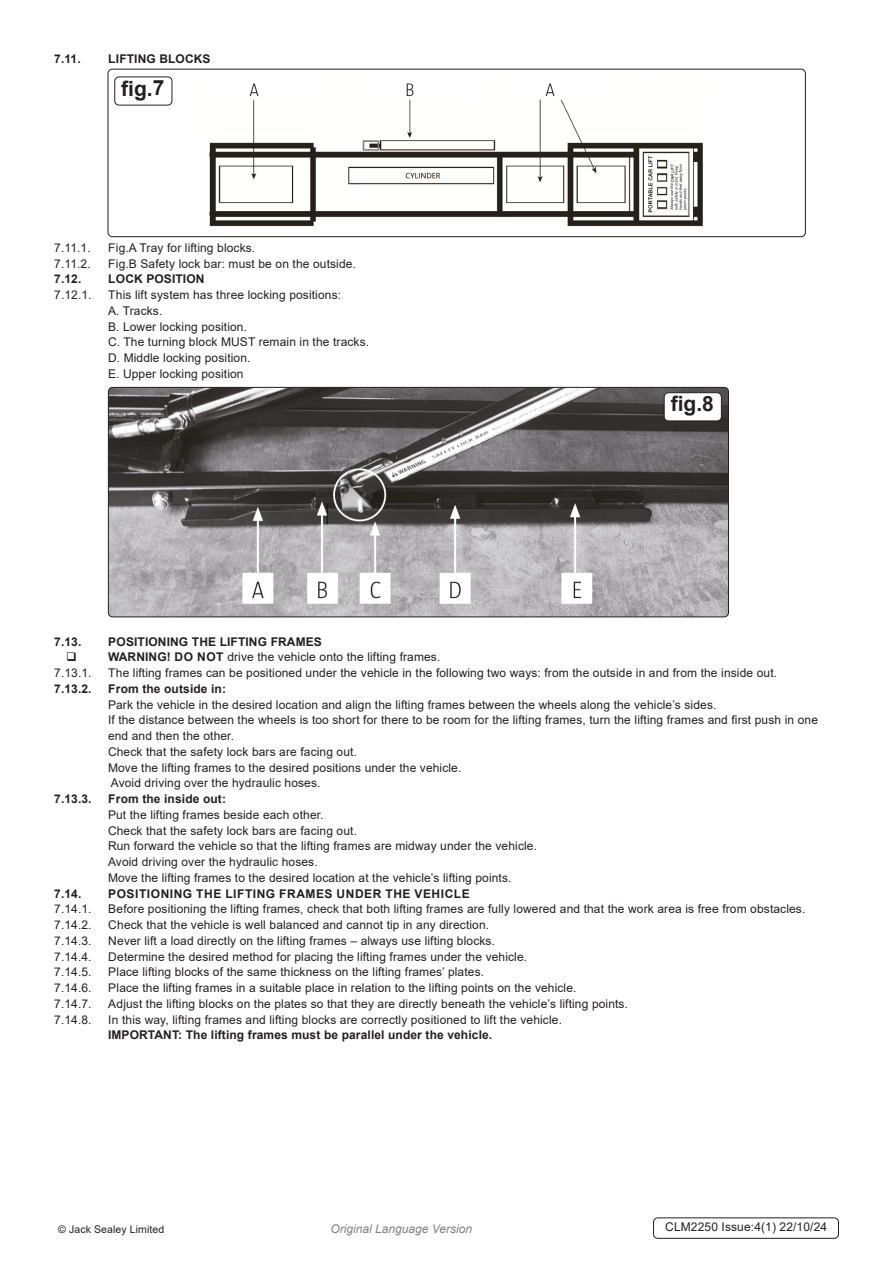
<style>
.page{position:relative;width:893px;height:1263px;background:#fff}
.page>*{position:absolute;margin:0;border:0;box-sizing:border-box;transform-origin:0 0}
.t1{font:700 21px "Arial";color:#231f20}
.Body{font:12px/15.8px "Arial";letter-spacing:.01em;color:#231f20}
.Body-2{font:700 12px "Arial";letter-spacing:.01em;color:#231f20}
.Body-3{font:700 12px "Arial";letter-spacing:.045em;color:#231f20}
.Body__Footer{font:12px "Arial";letter-spacing:.01em;color:#231f20}
.t2{font:italic 12px "Arial";color:#808285}
.Body__Justified__7pt{font:10.5px "Arial";letter-spacing:.01em;color:#231f20}
.s1{font-weight:700}
</style>
<div class="page">
<img style="left:209px;top:83px;width:494px;height:144px">
<div style="left:108px;top:69px;width:698px;height:168px;border:1px solid #231f20;border-radius:4px"></div>
<img style="left:108px;top:387px;width:620px;height:230px">
<div style="left:108px;top:387px;width:621px;height:230px;border:1px solid #231f20;border-radius:4px"></div>
<div style="left:664px;top:393px;width:57px;height:28px;background:#fff;border-radius:4px"></div>
<div style="left:664px;top:392px;width:58px;height:29px;border:1px solid #231f20;border-radius:4px"></div>
<div style="left:114px;top:77px;width:58px;height:28px;border:1px solid #231f20;border-radius:4px"></div>
<div style="left:653px;top:1217px;width:186px;height:22px;border:1px solid #231f20;border-radius:4px"></div>
<p class="Body-2" style="left:54px;top:50px;width:28px">7.11.</p>
<p class="Body-2" style="left:108px;top:50px;width:104px">LIFTING BLOCKS</p>
<p class="t1" style="left:121px;top:73px;width:45px">fig.7</p>
<p class="Body" style="left:54px;top:240px;width:38px">7.11.1.</p>
<p class="Body" style="left:108px;top:240px;width:149px">Fig.A Tray for lifting blocks.</p>
<p class="Body" style="left:54px;top:255px;width:38px">7.11.2.</p>
<p class="Body" style="left:108px;top:255px;width:249px">Fig.B Safety lock bar: must be on the outside.</p>
<p class="Body-2" style="left:54px;top:271px;width:29px">7.12.</p>
<p class="Body-2" style="left:108px;top:271px;width:98px">LOCK POSITION</p>
<p class="Body" style="left:54px;top:287px;width:39px">7.12.1.</p>
<p class="Body" style="left:108px;top:287px;width:234px">This lift system has three locking positions:</p>
<p class="Body" style="left:108px;top:303px;width:56px">A. Tracks.</p>
<p class="Body" style="left:108px;top:318px;width:141px">B. Lower locking position.</p>
<p class="Body" style="left:108px;top:334px;width:263px">C. The turning block MUST remain in the tracks.</p>
<p class="Body" style="left:108px;top:350px;width:144px">D. Middle locking position.</p>
<p class="Body" style="left:108px;top:366px;width:137px">E. Upper locking position</p>
<p class="t1" style="left:671px;top:389px;width:45px">fig.8</p>
<p class="Body-2" style="left:54px;top:633px;width:29px">7.13.</p>
<p class="Body-2" style="left:108px;top:633px;width:215px">POSITIONING THE LIFTING FRAMES</p>
<p class="Body" style="left:108px;top:649px;width:334px"><span class="s1">WARNING! DO NOT</span> drive the vehicle onto the lifting frames.</p>
<p class="Body" style="left:54px;top:665px;width:39px">7.13.1.</p>
<p class="Body" style="left:108px;top:665px;width:670px">The lifting frames can be positioned under the vehicle in the following two ways: from the outside in and from the inside out.</p>
<p class="Body-2" style="left:54px;top:680px;width:39px">7.13.2.</p>
<p class="Body-2" style="left:108px;top:680px;width:119px">From the outside in:</p>
<p class="Body" style="left:108px;top:696px;width:610px">Park the vehicle in the desired location and align the lifting frames between the wheels along the vehicle’s sides.</p>
<p class="Body" style="left:108px;top:712px;width:711px">If the distance between the wheels is too short for there to be room for the lifting frames, turn the lifting frames and first push in one end and then the other.</p>
<p class="Body" style="left:108px;top:744px;width:250px">Check that the safety lock bars are facing out.</p>
<p class="Body" style="left:108px;top:759px;width:355px">Move the lifting frames to the desired positions under the vehicle.</p>
<p class="Body" style="left:111px;top:775px;width:211px">Avoid driving over the hydraulic hoses.</p>
<p class="Body-2" style="left:54px;top:790px;width:39px">7.13.3.</p>
<p class="Body-2" style="left:108px;top:790px;width:119px">From the inside out:</p>
<p class="Body" style="left:108px;top:807px;width:217px">Put the lifting frames beside each other.</p>
<p class="Body" style="left:108px;top:822px;width:250px">Check that the safety lock bars are facing out.</p>
<p class="Body" style="left:108px;top:838px;width:430px">Run forward the vehicle so that the lifting frames are midway under the vehicle.</p>
<p class="Body" style="left:108px;top:854px;width:211px">Avoid driving over the hydraulic hoses.</p>
<p class="Body" style="left:108px;top:870px;width:405px">Move the lifting frames to the desired location at the vehicle’s lifting points.</p>
<p class="Body-2" style="left:54px;top:885px;width:29px">7.14.</p>
<p class="Body-3" style="left:108px;top:885px;width:363px">POSITIONING THE LIFTING FRAMES UNDER THE VEHICLE</p>
<p class="Body" style="left:54px;top:901px;width:39px">7.14.1.</p>
<p class="Body" style="left:108px;top:901px;width:699px">Before positioning the lifting frames, check that both lifting frames are fully lowered and that the work area is free from obstacles.</p>
<p class="Body" style="left:54px;top:917px;width:39px">7.14.2.</p>
<p class="Body" style="left:108px;top:917px;width:382px">Check that the vehicle is well balanced and cannot tip in any direction.</p>
<p class="Body" style="left:54px;top:933px;width:39px">7.14.3.</p>
<p class="Body" style="left:108px;top:933px;width:388px">Never lift a load directly on the lifting frames – always use lifting blocks.</p>
<p class="Body" style="left:54px;top:948px;width:39px">7.14.4.</p>
<p class="Body" style="left:108px;top:948px;width:420px">Determine the desired method for placing the lifting frames under the vehicle.</p>
<p class="Body" style="left:54px;top:964px;width:39px">7.14.5.</p>
<p class="Body" style="left:108px;top:964px;width:377px">Place lifting blocks of the same thickness on the lifting frames’ plates.</p>
<p class="Body" style="left:54px;top:980px;width:39px">7.14.6.</p>
<p class="Body" style="left:108px;top:980px;width:470px">Place the lifting frames in a suitable place in relation to the lifting points on the vehicle.</p>
<p class="Body" style="left:54px;top:996px;width:39px">7.14.7.</p>
<p class="Body" style="left:108px;top:996px;width:521px">Adjust the lifting blocks on the plates so that they are directly beneath the vehicle’s lifting points.</p>
<p class="Body" style="left:54px;top:1011px;width:39px">7.14.8.</p>
<p class="Body" style="left:108px;top:1011px;width:455px">In this way, lifting frames and lifting blocks are correctly positioned to lift the vehicle.</p>
<p class="Body-2" style="left:108px;top:1027px;width:386px">IMPORTANT: The lifting frames must be parallel under the vehicle.</p>
<p class="Body__Justified__7pt" style="left:58px;top:1222px;width:108px">© Jack Sealey Limited</p>
<p class="t2" style="left:330px;top:1220px;width:143px">Original Language Version</p>
<p class="Body__Footer" style="left:665px;top:1219px;width:164px">CLM2250 Issue:4(1) 22/10/24</p>
</div>
